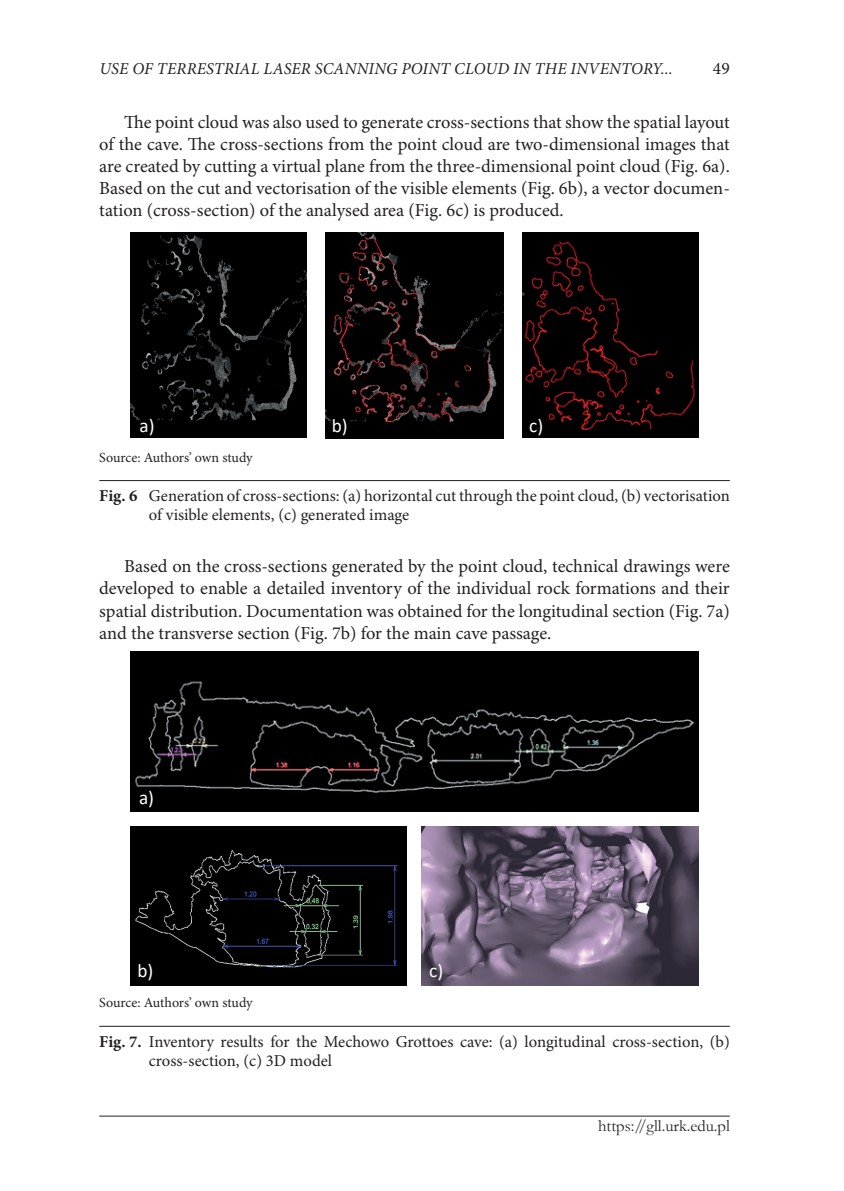
<style>
.page{position:relative;width:844px;height:1191px;background:#fff}
.page>*{position:absolute;margin:0;border:0;box-sizing:border-box;transform-origin:0 0}
.t1{font:19.25px "Calibri";color:#fff}
.t2{font:18.38px/22.2px "Minion Pro";color:#231f20;text-align:justify}
.t3{font:17.5px "Minion Pro";color:#231f20}
.t4{font:16.62px/19.2px "Minion Pro";color:#231f20}
.t5{font:italic 16.62px "Minion Pro";letter-spacing:.01em;color:#231f20}
.t6{font:16.62px "Garamond";color:#231f20}
.t7{font:14px "Minion Pro";letter-spacing:-.005em;color:#231f20}
.s1{font-weight:700}
</style>
<div class="page">
<hr style="left:99px;top:1115px;width:630px;height:1px;background:#231f20">
<img style="left:131px;top:233px;width:175px;height:205px">
<img style="left:325px;top:233px;width:178px;height:206px">
<img style="left:522px;top:233px;width:176px;height:205px">
<hr style="left:99px;top:480px;width:630px;height:1px;background:#231f20">
<img style="left:131px;top:651px;width:567px;height:160px">
<hr style="left:99px;top:1025px;width:630px;height:1px;background:#231f20">
<img style="left:131px;top:826px;width:275px;height:159px">
<img style="left:421px;top:827px;width:277px;height:158px">
<p class="t5" style="left:99px;top:58px;width:574px">USE OF TERRESTRIA L LASER SCA NNING POINT CLOUD IN THE INVENTORY...</p>
<p class="t3" style="left:712px;top:58px;width:18px">49</p>
<p class="t2" style="left:99px;top:111px;width:632px;text-indent:25px">The point cloud was also used to generate cross-sections that show the spatial layout of the cave. The cross-sections from the point cloud are two-dimensional images that are created by cutting a virtual plane from the three-dimensional point cloud (Fig. 6a).<br>Based on the cut and vectorisation of the visible elements (Fig. 6b), a vector documen&shy;tation (cross-section) of the analysed area (Fig. 6c) is produced.</p>
<p class="t1" style="left:139px;top:412px;width:17px">a)</p>
<p class="t1" style="left:331px;top:412px;width:17px">b)</p>
<p class="t1" style="left:529px;top:412px;width:15px">c)</p>
<p class="t7" style="left:99px;top:449px;width:155px">Source: Authors’ own study</p>
<p class="t4" style="left:149px;top:486px;width:582px;text-indent:-50px"><span class="s1">Fig. 6</span> Generation of cross-sections: (a) horizontal cut through the point cloud, (b) vectorisation of visible elements, (c) generated image</p>
<p class="t2" style="left:99px;top:556px;width:632px;text-indent:25px">Based on the cross-sections generated by the point cloud, technical drawings were developed to enable a detailed inventory of the individual rock formations and their spatial distribution. Documentation was obtained for the longitudinal section (Fig. 7a) and the transverse section (Fig. 7b) for the main cave passage.</p>
<p class="t1" style="left:139px;top:784px;width:17px">a)</p>
<p class="t1" style="left:137px;top:957px;width:17px">b)</p>
<p class="t1" style="left:429px;top:957px;width:15px">c)</p>
<p class="t7" style="left:99px;top:994px;width:155px">Source: Authors’ own study</p>
<p class="t4" style="left:149px;top:1032px;width:582px;text-indent:-50px"><span class="s1">Fig. 7.</span> Inventory results for the Mechowo Grottoes cave: (a) longitudinal cross-section, (b) cross-section, (c) 3D model</p>
<p class="t6" style="left:598px;top:1114px;width:133px">https://gll.urk.edu.pl</p>
</div>
